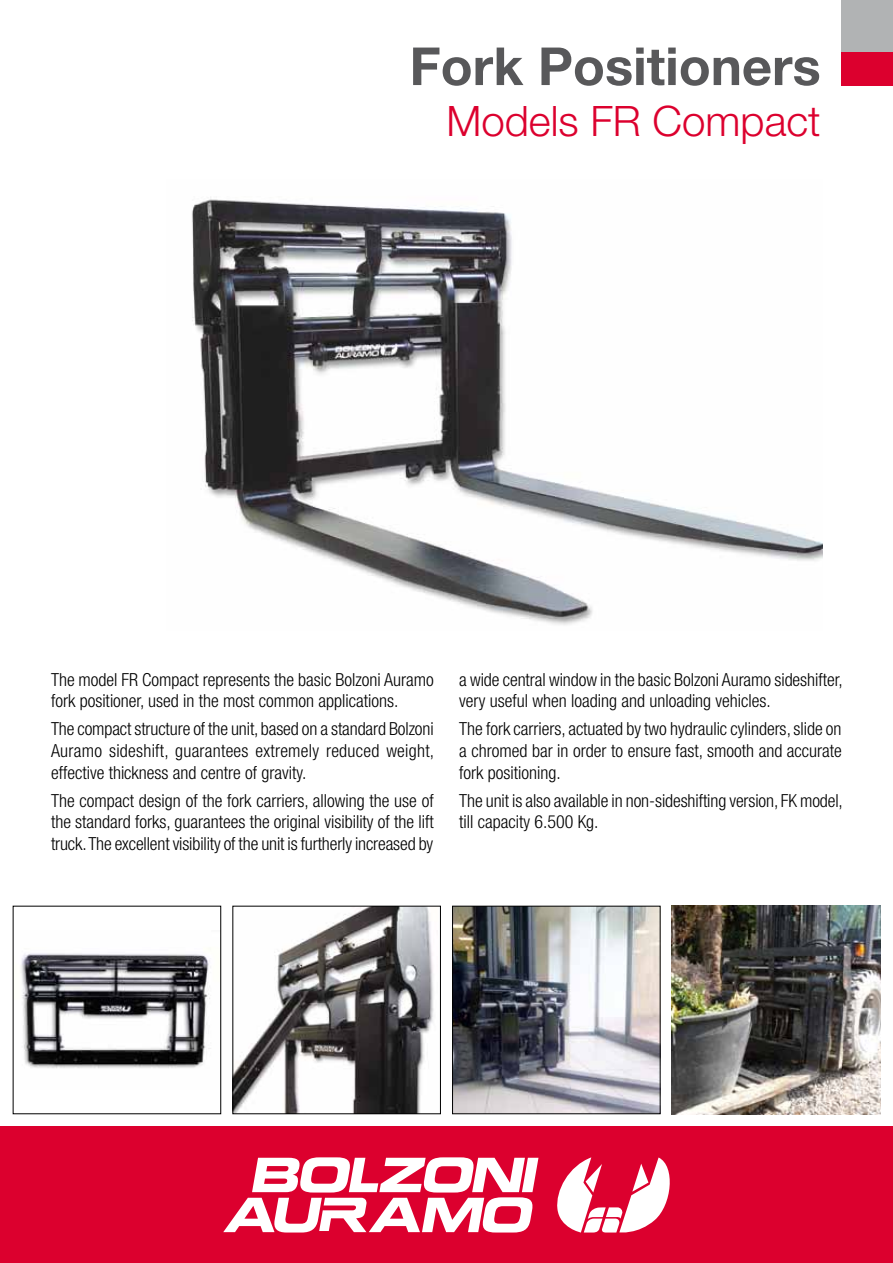
<style>
.page{position:relative;width:893px;height:1263px;background:#fff}
.page>*{position:absolute;margin:0;border:0;box-sizing:border-box;transform-origin:0 0}
.t1{font:700 52.5px "Helvetica Neue LT Std";color:#58585a}
.t2{font:300 42px "Helvetica Neue LT Std";color:#dc002e}
.t3{font:300 condensed 18px/21.6px "Helvetica Neue LT Std";color:#000}
</style>
<div class="page">
<div style="left:0;top:1127px;width:893px;height:136px;background:#dc002e"></div>
<svg style="left:557px;top:1157px;width:113px;height:76px"></svg>
<svg style="left:223px;top:1157px;width:315px;height:75px"></svg>
<img style="left:192px;top:197px;width:630px;height:428px">
<div style="left:842px;top:51px;width:51px;height:34px;background:#dc002e"></div>
<div style="left:842px;top:0;width:51px;height:51px;background:#b1b3b4"></div>
<img style="left:234px;top:908px;width:200px;height:204px">
<div style="left:232px;top:906px;width:209px;height:208px;border:1px solid #000"></div>
<img style="left:454px;top:908px;width:204px;height:204px">
<div style="left:452px;top:906px;width:208px;height:208px;border:1px solid #000"></div>
<img style="left:21px;top:953px;width:190px;height:115px">
<img style="left:672px;top:906px;width:208px;height:208px">
<h1 class="t1" style="left:409px;top:34px;width:413px">Fork Positioners</h1>
<h2 class="t2" style="left:446px;top:96px;width:376px">Models FR Compact</h2>
<p class="t3" style="left:51px;top:668px;width:384px">The model FR Compact represents the basic Bolzoni Auramo fork positioner, used in the most common applications.</p>
<p class="t3" style="left:51px;top:718px;width:385px;text-align:justify">The compact structure of the unit, based on a standard Bolzoni Auramo sideshift, guarantees extremely reduced weight, effective thickness and centre of gravity.</p>
<p class="t3" style="left:51px;top:789px;width:384px;text-align:justify">The compact design of the fork carriers, allowing the use of the standard forks, guarantees the original visibility of the lift truck. The excellent visibility of the unit is furtherly increased by</p>
<p class="t3" style="left:459px;top:668px;width:385px">a wide central window in the basic Bolzoni Auramo sideshifter, very useful when loading and unloading vehicles.</p>
<p class="t3" style="left:459px;top:718px;width:384px;text-align:justify">The fork carriers, actuated by two hydraulic cylinders, slide on a chromed bar in order to ensure fast, smooth and accurate fork positioning.</p>
<p class="t3" style="left:459px;top:789px;width:385px">The unit is also available in non-sideshifting version, FK model, till capacity 6.500 Kg.</p>
</div>
